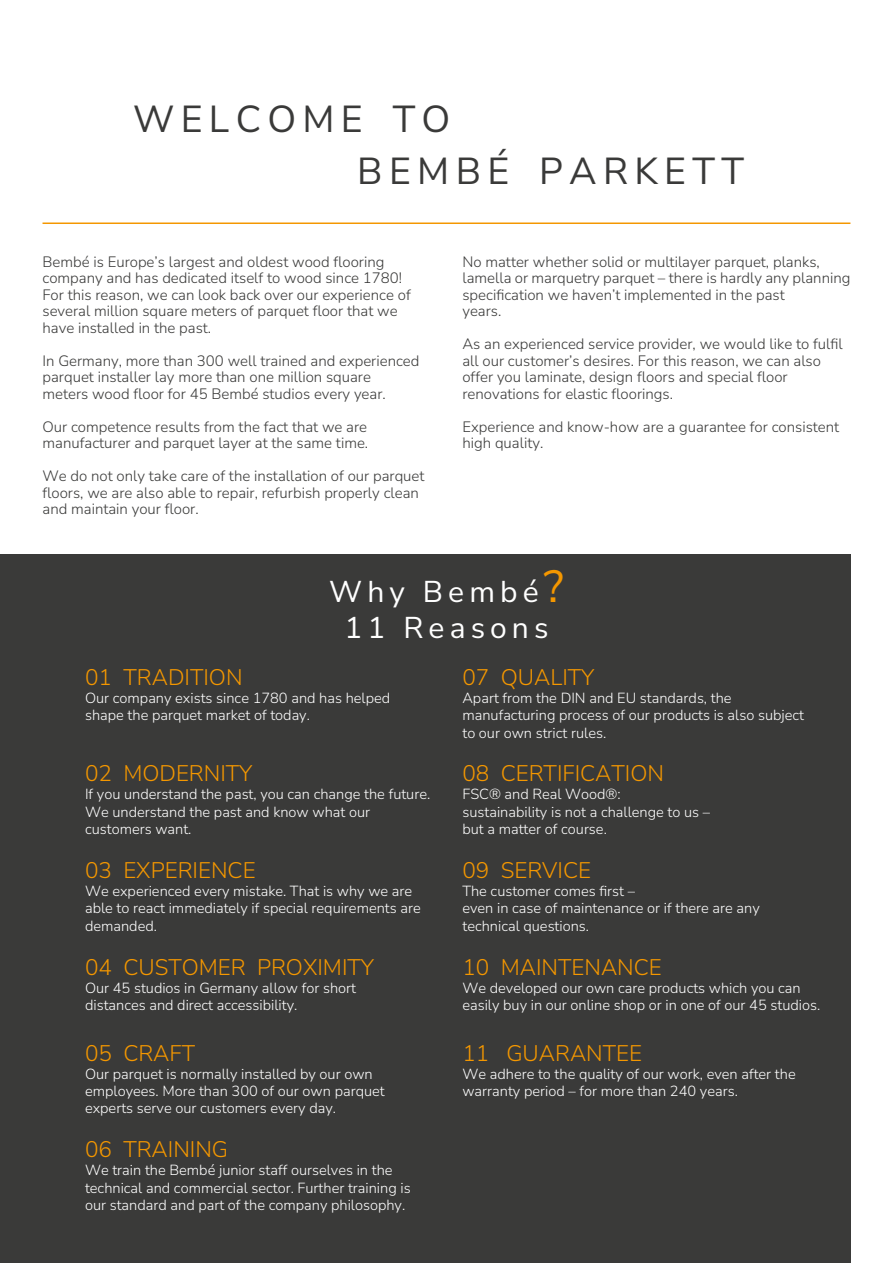
<style>
.page{position:relative;width:893px;height:1263px;background:#fff}
.page>*{position:absolute;margin:0;border:0;box-sizing:border-box;transform-origin:0 0}
.t1{font:200 37.5px/52.5px "Nunito Sans 12 pt";letter-spacing:.17em;color:#3a3a39}
.t2{font:200 30px/36px "Nunito Sans 12 pt";letter-spacing:.17em;color:#fff;text-align:center}
.t3{font:200 22.5px "Nunito Sans 12 pt";color:#f49700}
.t4{font:200 15px/16.5px "Nunito Sans 12 pt";color:#3a3a39}
.t5{font:200 14.55px/17.5px "Nunito Sans 12 pt";color:#fff}
.s1{font-size:45px;color:#f49700}
</style>
<div class="page">
<hr style="left:43px;top:222px;width:807px;height:2px;background:#f49700">
<div style="left:0;top:554px;width:850px;height:709px;background:#3a3a39"></div>
<h1 class="t1" style="left:357px;top:91px;width:388px;text-indent:-224px">WELCOME TO<br>BEMBÉ PARKETT</h1>
<p class="t4" style="left:43px;top:252px;width:370px">Bembé is Europe’s largest and oldest wood flooring company and has dedicated itself to wood since 1780!<br>For this reason, we can look back over our experience of several million square meters of parquet floor that we have installed in the past.</p>
<p class="t4" style="left:43px;top:351px;width:378px">In Germany, more than 300 well trained and experienced parquet installer lay more than one million square meters wood floor for 45 Bembé studios every year.</p>
<p class="t4" style="left:43px;top:417px;width:327px">Our competence results from the fact that we are manufacturer and parquet layer at the same time.</p>
<p class="t4" style="left:43px;top:467px;width:383px">We do not only take care of the installation of our parquet floors, we are also able to repair, refurbish properly clean and maintain your floor.</p>
<p class="t4" style="left:462px;top:252px;width:390px">No matter whether solid or multilayer parquet, planks, lamella or marquetry parquet – there is hardly any planning specification we haven’t implemented in the past<br>years.</p>
<p class="t4" style="left:462px;top:335px;width:382px">As an experienced service provider, we would like to fulfil all our customer’s desires. For this reason, we can also offer you laminate, design floors and special floor renovations for elastic floorings.</p>
<p class="t4" style="left:462px;top:417px;width:378px">Experience and know-how are a guarantee for consistent high quality.</p>
<h2 class="t2" style="left:329px;top:572px;width:236px">Why Bembé<span class="s1">?<br></span>11 Reasons</h2>
<h3 class="t3" style="left:85px;top:661px;width:159px">01 TRADITION</h3>
<p class="t5" style="left:85px;top:688px;width:307px">Our company exists since 1780 and has helped shape the parquet market of today.</p>
<h3 class="t3" style="left:85px;top:758px;width:169px">02 MODERNITY</h3>
<p class="t5" style="left:85px;top:785px;width:347px">If you understand the past, you can change the future.<br>We understand the past and know what our customers want.</p>
<h3 class="t3" style="left:85px;top:854px;width:172px">03 EXPERIENCE</h3>
<p class="t5" style="left:85px;top:881px;width:337px">We experienced every mistake. That is why we are able to react immediately if special requirements are demanded.</p>
<h3 class="t3" style="left:85px;top:951px;width:291px">04 CUSTOMER PROXIMITY</h3>
<p class="t5" style="left:85px;top:978px;width:272px">Our 45 studios in Germany allow for short distances and direct accessibility.</p>
<h3 class="t3" style="left:85px;top:1037px;width:112px">05 CRAFT</h3>
<p class="t5" style="left:85px;top:1064px;width:301px">Our parquet is normally installed by our own employees. More than 300 of our own parquet experts serve our customers every day.</p>
<h3 class="t3" style="left:85px;top:1134px;width:145px">06 TRAINING</h3>
<p class="t5" style="left:85px;top:1161px;width:327px">We train the Bembé junior staff ourselves in the technical and commercial sector. Further training is our standard and part of the company philosophy.</p>
<h3 class="t3" style="left:462px;top:661px;width:134px">07 QUALITY</h3>
<p class="t5" style="left:462px;top:688px;width:343px">Apart from the DIN and EU standards, the manufacturing process of our products is also subject to our own strict rules.</p>
<h3 class="t3" style="left:462px;top:758px;width:203px">08 CERTIFICATION</h3>
<p class="t5" style="left:462px;top:785px;width:249px">FSC® and Real Wood®:<br>sustainability is not a challenge to us – but a matter of course.</p>
<h3 class="t3" style="left:462px;top:854px;width:130px">09 SERVICE</h3>
<p class="t5" style="left:462px;top:881px;width:299px">The customer comes first –<br>even in case of maintenance or if there are any technical questions.</p>
<h3 class="t3" style="left:462px;top:951px;width:201px">10 MAINTENANCE</h3>
<p class="t5" style="left:462px;top:978px;width:359px">We developed our own care products which you can easily buy in our online shop or in one of our 45 studios.</p>
<h3 class="t3" style="left:462px;top:1037px;width:181px">11 GUARANTEE</h3>
<p class="t5" style="left:462px;top:1064px;width:335px">We adhere to the quality of our work, even after the warranty period – for more than 240 years.</p>
</div>
